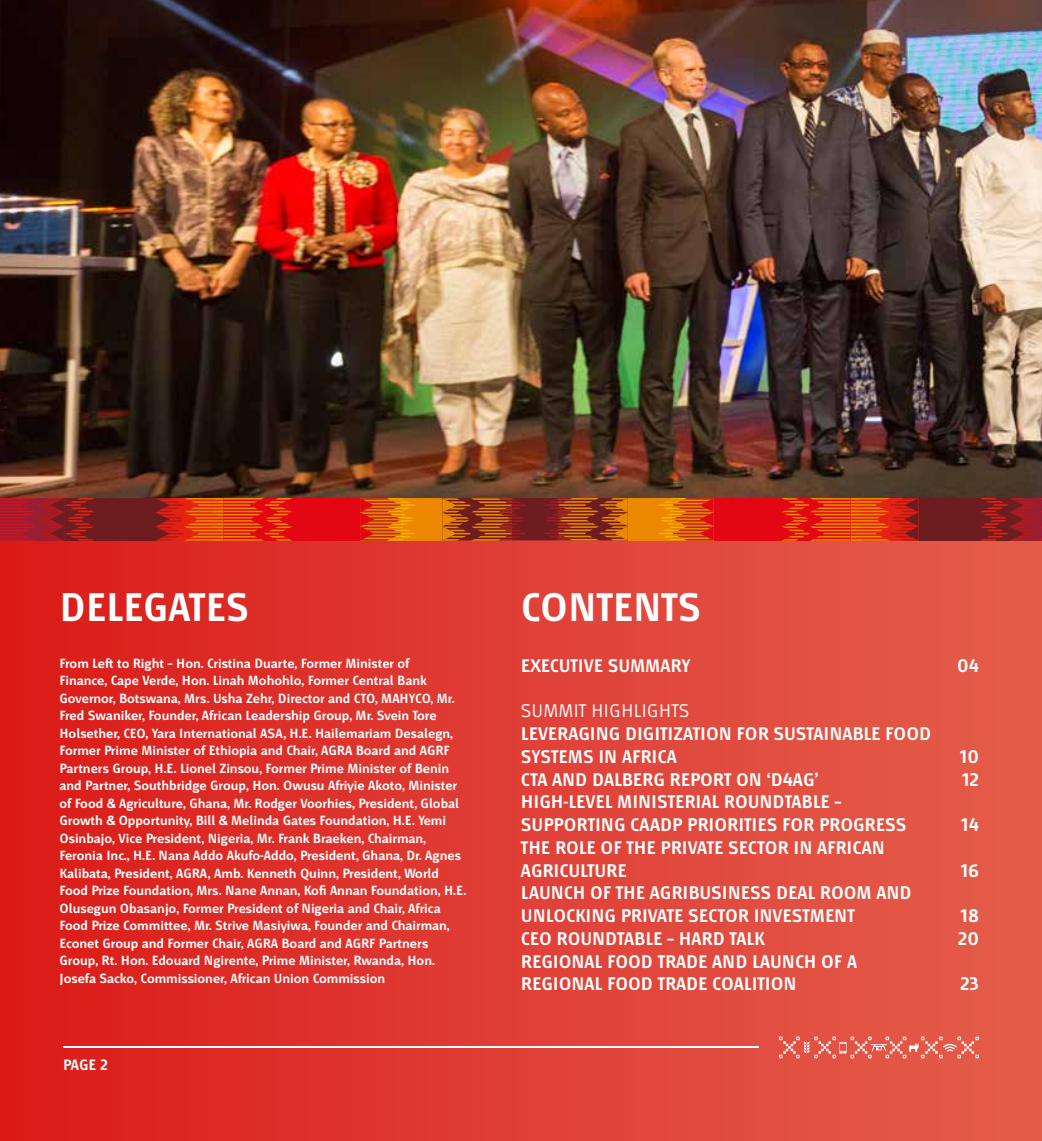
<style>
.page{position:relative;width:1042px;height:1141px;background:#fff}
.page>*{position:absolute;margin:0;border:0;box-sizing:border-box;transform-origin:0 0}
.t1{font:700 42px "Mr Jones";color:#fff}
.t2{font:700 19.25px/22.8px "Mr Jones";color:#fff}
.t3{font:19.25px "Mr Jones";color:#fff}
.t4{font:700 15.75px "Mr Jones";color:#fff}
.t5{font:700 14px/17.5px "Mr Jones";color:#fff}
</style>
<div class="page">
<img style="left:0;top:0;width:1042px;height:498px">
<div style="left:0;top:541px;width:1042px;height:600px;background:linear-gradient(to right,#db1c1a,#e45f4d)"></div>
<hr style="left:63px;top:1047px;width:695px;height:1px;background:#fff">
<svg style="left:779px;top:1037px;width:200px;height:21px;background:#e77265"></svg>
<div style="left:356px;top:498px;width:338px;height:42px;background:#6d1c20"></div>
<div style="left:293px;top:498px;width:67px;height:43px;background:#e30613"></div>
<svg style="left:155px;top:498px;width:138px;height:43px;background:#dc360e"></svg>
<div style="left:65px;top:498px;width:90px;height:43px;background:#6d1c20"></div>
<svg style="left:0;top:498px;width:94px;height:43px"></svg>
<div style="left:714px;top:498px;width:67px;height:43px;background:#e30613"></div>
<svg style="left:544px;top:498px;width:170px;height:43px"></svg>
<svg style="left:360px;top:498px;width:166px;height:43px"></svg>
<svg style="left:781px;top:498px;width:137px;height:43px;background:#dd360d"></svg>
<div style="left:918px;top:498px;width:91px;height:43px;background:#6d1c20"></div>
<svg style="left:980px;top:498px;width:62px;height:43px"></svg>
<h1 class="t1" style="left:59px;top:584px;width:191px">DELEGATES</h1>
<h1 class="t1" style="left:521px;top:584px;width:181px">CONTENTS</h1>
<p class="t5" style="left:59px;top:655px;width:408px">From Left to Right – Hon. Cristina Duarte, Former Minister of<br>Finance, Cape Verde, Hon. Linah Mohohlo, Former Central Bank Governor, Botswana, Mrs. Usha Zehr, Director and CTO, MAHYCO, Mr.<br>Fred Swaniker, Founder, African Leadership Group, Mr. Svein Tore Holsether, CEO, Yara International ASA, H.E. Hailemariam Desalegn, Former Prime Minister of Ethiopia and Chair, AGRA Board and AGRF Partners Group, H.E. Lionel Zinsou, Former Prime Minister of Benin and Partner, Southbridge Group, Hon. Owusu Afriyie Akoto, Minister of Food &amp; Agriculture, Ghana, Mr. Rodger Voorhies, President, Global Growth &amp; Opportunity, Bill &amp; Melinda Gates Foundation, H.E. Yemi Osinbajo, Vice President, Nigeria, Mr. Frank Braeken, Chairman, Feronia Inc., H.E. Nana Addo Akufo-Addo, President, Ghana, Dr. Agnes Kalibata, President, AGRA, Amb. Kenneth Quinn, President, World Food Prize Foundation, Mrs. Nane Annan, Kofi Annan Foundation, H.E.<br>Olusegun Obasanjo, Former President of Nigeria and Chair, Africa Food Prize Committee, Mr. Strive Masiyiwa, Founder and Chairman, Econet Group and Former Chair, AGRA Board and AGRF Partners Group, Rt. Hon. Edouard Ngirente, Prime Minister, Rwanda, Hon.<br>Josefa Sacko, Commissioner, African Union Commission</p>
<p class="t4" style="left:63px;top:1056px;width:46px">PAGE 2</p>
<h2 class="t2" style="left:521px;top:654px;width:171px">EXECUTIVE SUMMARY</h2>
<h2 class="t2" style="left:957px;top:654px;width:23px">04</h2>
<h2 class="t3" style="left:521px;top:700px;width:170px">SUMMIT HIGHLIGHTS</h2>
<h2 class="t2" style="left:521px;top:722px;width:412px">LEVERAGING DIGITIZATION FOR SUSTAINABLE FOOD<br>SYSTEMS IN AFRICA</h2>
<h2 class="t2" style="left:960px;top:745px;width:21px">10</h2>
<h2 class="t2" style="left:521px;top:768px;width:299px">CTA AND DALBERG REPORT ON ‘D4AG’</h2>
<h2 class="t2" style="left:962px;top:768px;width:18px">12</h2>
<h2 class="t2" style="left:521px;top:791px;width:387px">HIGH-LEVEL MINISTERIAL ROUNDTABLE – SUPPORTING CAADP PRIORITIES FOR PROGRESS THE ROLE OF THE PRIVATE SECTOR IN AFRICAN AGRICULTURE</h2>
<h2 class="t2" style="left:961px;top:813px;width:19px">14</h2>
<h2 class="t2" style="left:961px;top:859px;width:20px">16</h2>
<h2 class="t2" style="left:521px;top:882px;width:392px">LAUNCH OF THE AGRIBUSINESS DEAL ROOM AND<br>UNLOCKING PRIVATE SECTOR INVESTMENT</h2>
<h2 class="t2" style="left:960px;top:904px;width:20px">18</h2>
<h2 class="t2" style="left:521px;top:927px;width:245px">CEO ROUNDTABLE – HARD TALK</h2>
<h2 class="t2" style="left:958px;top:927px;width:23px">20</h2>
<h2 class="t2" style="left:521px;top:950px;width:337px">REGIONAL FOOD TRADE AND LAUNCH OF A<br>REGIONAL FOOD TRADE COALITION</h2>
<h2 class="t2" style="left:960px;top:973px;width:20px">23</h2>
</div>
